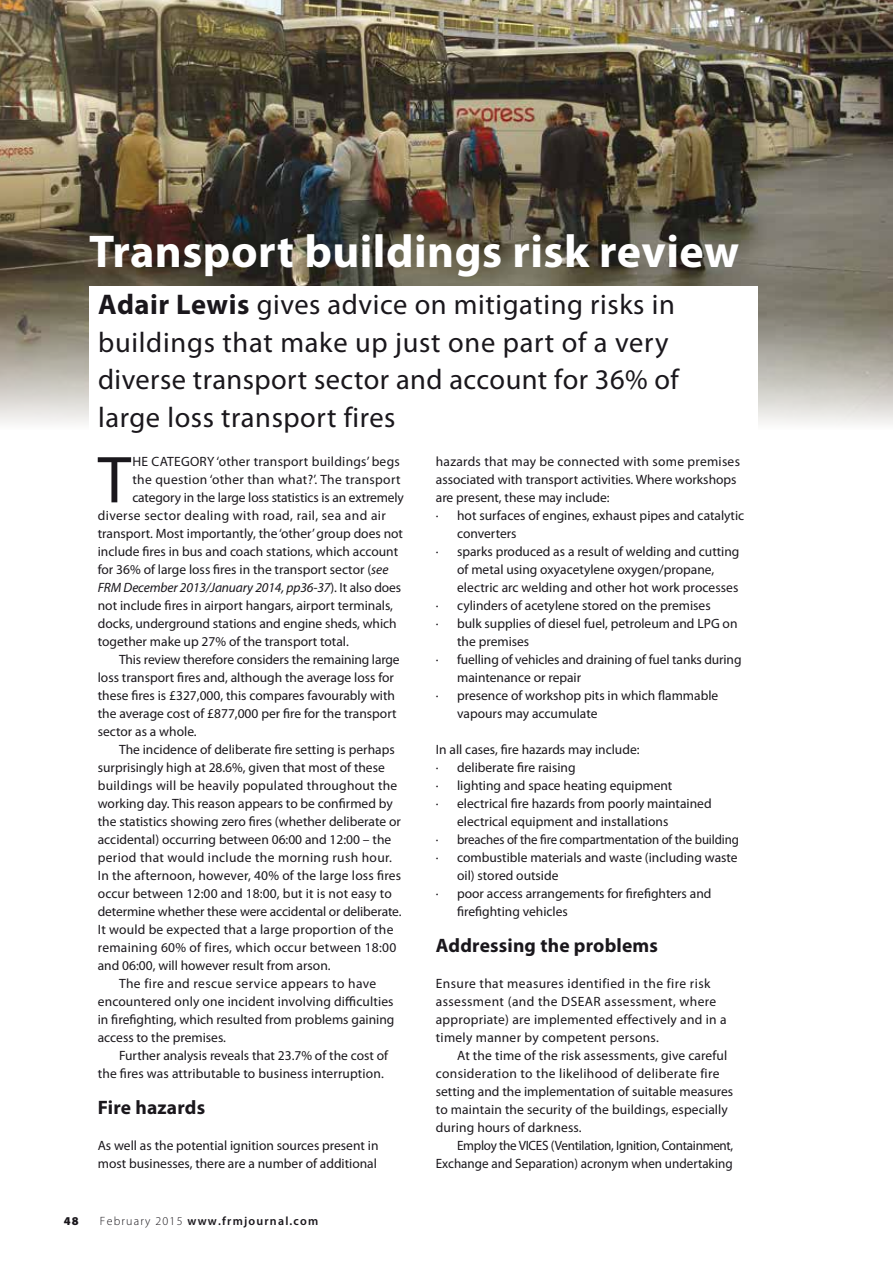
<style>
.page{position:relative;width:893px;height:1263px;background:#fff}
.page>*{position:absolute;margin:0;border:0;box-sizing:border-box;transform-origin:0 0}
.t1{font:66.9px "Myriad Pro";color:#1a171c}
.t2{font:700 46.2px "Myriad Pro";letter-spacing:.01em;color:#fff}
.t3{font:28.5px/37.5px "Myriad Pro";letter-spacing:.02em;color:#1a171c}
.t4{font:700 19.5px "Myriad Pro";letter-spacing:.01em;color:#1a171c}
.t5{font:13.5px/18px "Myriad Pro";color:#1a171c}
.t6{font:13.5px/18px "Myriad Pro";letter-spacing:.02em;color:#1a171c}
.t7{font:13.5px/18px "Myriad Pro";letter-spacing:-.02em;color:#1a171c;text-align:right}
.t8{font:13.5px "Myriad Pro";letter-spacing:.025em;color:#1a171c}
.t9{font:13.5px "Myriad Pro";letter-spacing:.03em;color:#1a171c}
.t10{font:italic 13.5px "Myriad Pro";letter-spacing:-.01em;color:#1a171c}
.t11{font:13.5px "Myriad Pro";color:#1a171c;scale:.95 1}
.t12{font:600 12px "Myriad Pro";letter-spacing:.1em;color:#1a171c}
.t13{font:900 12px "Myriad Pro";color:#1a171c}
.s1{font-weight:700}
.s2{font-style:italic}
.s3{font-style:normal}
.s4{font-weight:300}
</style>
<div class="page">
<img style="left:0;top:0;width:893px;height:425px">
<div style="left:89px;top:286px;width:669px;height:145px;background:#fff"></div>
<h2 class="t2" style="left:89px;top:221px;width:651px">Transport buildings risk review</h2>
<h3 class="t3" style="left:98px;top:286px;width:582px"><span class="s1">Adair Lewis</span> gives advice on mitigating risks in buildings that make up just one part of a very diverse transport sector and account for 36% of large loss transport fires</h3>
<h1 class="t1" style="left:98px;top:439px;width:35px">T</h1>
<p class="t6" style="left:132px;top:453px;width:269px">HE CATEGORY ‘other transport buildings’ begs</p>
<p class="t8" style="left:132px;top:471px;width:270px">the question ‘other than what?’. The transport</p>
<p class="t5" style="left:132px;top:489px;width:273px">category in the large loss statistics is an extremely</p>
<p class="t9" style="left:98px;top:507px;width:290px">diverse sector dealing with road, rail, sea and air</p>
<p class="t5" style="left:98px;top:525px;width:307px">transport. Most importantly, the ‘other’ group does not</p>
<p class="t5" style="left:98px;top:543px;width:302px">include fires in bus and coach stations, which account</p>
<p class="t5" style="left:98px;top:561px;width:292px">for 36% of large loss fires in the transport sector (<span class="s2">see</span></p>
<p class="t10" style="left:98px;top:579px;width:305px">FRM December 2013/January 2014, pp36-37<span class="s3">). It also does</span></p>
<p class="t5" style="left:98px;top:597px;width:297px">not include fires in airport hangars, airport terminals,</p>
<p class="t5" style="left:98px;top:615px;width:300px">docks, underground stations and engine sheds, which</p>
<p class="t5" style="left:98px;top:633px;width:252px">together make up 27% of the transport total.</p>
<p class="t5" style="left:119px;top:651px;width:282px">This review therefore considers the remaining large</p>
<p class="t5" style="left:98px;top:669px;width:298px">loss transport fires and, although the average loss for</p>
<p class="t5" style="left:98px;top:687px;width:299px">these fires is £327,000, this compares favourably with</p>
<p class="t5" style="left:98px;top:704px;width:300px">the average cost of £877,000 per fire for the transport</p>
<p class="t5" style="left:98px;top:722px;width:100px">sector as a whole.</p>
<p class="t5" style="left:119px;top:740px;width:277px">The incidence of deliberate fire setting is perhaps</p>
<p class="t5" style="left:98px;top:758px;width:289px">surprisingly high at 28.6%, given that most of these</p>
<p class="t6" style="left:98px;top:776px;width:301px">buildings will be heavily populated throughout the</p>
<p class="t5" style="left:98px;top:794px;width:296px">working day. This reason appears to be confirmed by</p>
<p class="t5" style="left:98px;top:812px;width:305px">the statistics showing zero fires (whether deliberate or</p>
<p class="t5" style="left:98px;top:830px;width:295px">accidental) occurring between 06:00 and 12:00 – the</p>
<p class="t8" style="left:98px;top:849px;width:296px">period that would include the morning rush hour.</p>
<p class="t5" style="left:98px;top:866px;width:305px">In the afternoon, however, 40% of the large loss fires</p>
<p class="t5" style="left:98px;top:884px;width:295px">occur between 12:00 and 18:00, but it is not easy to</p>
<p class="t5" style="left:98px;top:902px;width:305px">determine whether these were accidental or deliberate.</p>
<p class="t5" style="left:98px;top:920px;width:297px">It would be expected that a large proportion of the</p>
<p class="t6" style="left:98px;top:938px;width:300px">remaining 60% of fires, which occur between 18:00</p>
<p class="t5" style="left:98px;top:956px;width:234px">and 06:00, will however result from arson.</p>
<p class="t9" style="left:119px;top:975px;width:259px">The fire and rescue service appears to have</p>
<p class="t5" style="left:98px;top:992px;width:297px">encountered only one incident involving difficulties</p>
<p class="t5" style="left:98px;top:1010px;width:298px">in firefighting, which resulted from problems gaining</p>
<p class="t5" style="left:98px;top:1028px;width:130px">access to the premises.</p>
<p class="t5" style="left:119px;top:1046px;width:271px">Further analysis reveals that 23.7% of the cost of</p>
<p class="t5" style="left:98px;top:1064px;width:288px">the fires was attributable to business interruption.</p>
<h3 class="t4" style="left:98px;top:1095px;width:109px">Fire hazards</h3>
<p class="t5" style="left:98px;top:1137px;width:282px">As well as the potential ignition sources present in most businesses, there are a number of additional</p>
<p class="t13" style="left:64px;top:1213px;width:16px">48</p>
<p class="t12" style="left:100px;top:1213px;width:220px"><span class="s4">February 2015</span> www.frmjournal.com</p>
<p class="t6" style="left:436px;top:453px;width:306px">hazards that may be connected with some premises</p>
<p class="t5" style="left:436px;top:471px;width:302px">associated with transport activities. Where workshops</p>
<p class="t5" style="left:436px;top:489px;width:175px">are present, these may include:</p>
<p class="t5" style="left:436px;top:507px;width:310px">· hot surfaces of engines, exhaust pipes and catalytic</p>
<p class="t5" style="left:457px;top:525px;width:61px">converters</p>
<p class="t5" style="left:436px;top:543px;width:305px">· sparks produced as a result of welding and cutting</p>
<p class="t5" style="left:457px;top:561px;width:259px">of metal using oxyacetylene oxygen/propane,</p>
<p class="t5" style="left:457px;top:579px;width:283px">electric arc welding and other hot work processes</p>
<p class="t5" style="left:436px;top:597px;width:276px">· cylinders of acetylene stored on the premises</p>
<p class="t5" style="left:436px;top:615px;width:303px">· bulk supplies of diesel fuel, petroleum and LPG on</p>
<p class="t5" style="left:457px;top:633px;width:74px">the premises</p>
<p class="t5" style="left:436px;top:651px;width:307px">· fuelling of vehicles and draining of fuel tanks during</p>
<p class="t5" style="left:457px;top:669px;width:126px">maintenance or repair</p>
<p class="t5" style="left:436px;top:686px;width:284px">· presence of workshop pits in which flammable</p>
<p class="t5" style="left:457px;top:704px;width:142px">vapours may accumulate</p>
<p class="t5" style="left:436px;top:740px;width:205px">In all cases, fire hazards may include:</p>
<p class="t5" style="left:436px;top:758px;width:141px">· deliberate fire raising</p>
<p class="t5" style="left:436px;top:776px;width:238px">· lighting and space heating equipment</p>
<p class="t5" style="left:436px;top:794px;width:277px">· electrical fire hazards from poorly maintained</p>
<p class="t5" style="left:457px;top:812px;width:213px">electrical equipment and installations</p>
<p class="t11" style="left:436px;top:831px;width:320px">· breaches of the fire compartmentation of the building</p>
<p class="t5" style="left:436px;top:849px;width:303px">· combustible materials and waste (including waste</p>
<p class="t5" style="left:457px;top:867px;width:103px">oil) stored outside</p>
<p class="t5" style="left:436px;top:885px;width:277px">· poor access arrangements for firefighters and</p>
<p class="t5" style="left:457px;top:903px;width:112px">firefighting vehicles</p>
<h3 class="t4" style="left:436px;top:933px;width:224px">Addressing the problems</h3>
<p class="t6" style="left:436px;top:975px;width:292px">Ensure that measures identified in the fire risk assessment (and the DSEAR assessment, where appropriate) are implemented effectively and in a timely manner by competent persons.</p>
<p class="t5" style="left:436px;top:1047px;width:299px;text-indent:21px">At the time of the risk assessments, give careful consideration to the likelihood of deliberate fire setting and the implementation of suitable measures to maintain the security of the buildings, especially during hours of darkness.</p>
<p class="t7" style="left:436px;top:1137px;width:299px">Employ the VICES (Ventilation, Ignition, Containment,<br>Exchange and Separation) acronym when undertaking</p>
</div>
